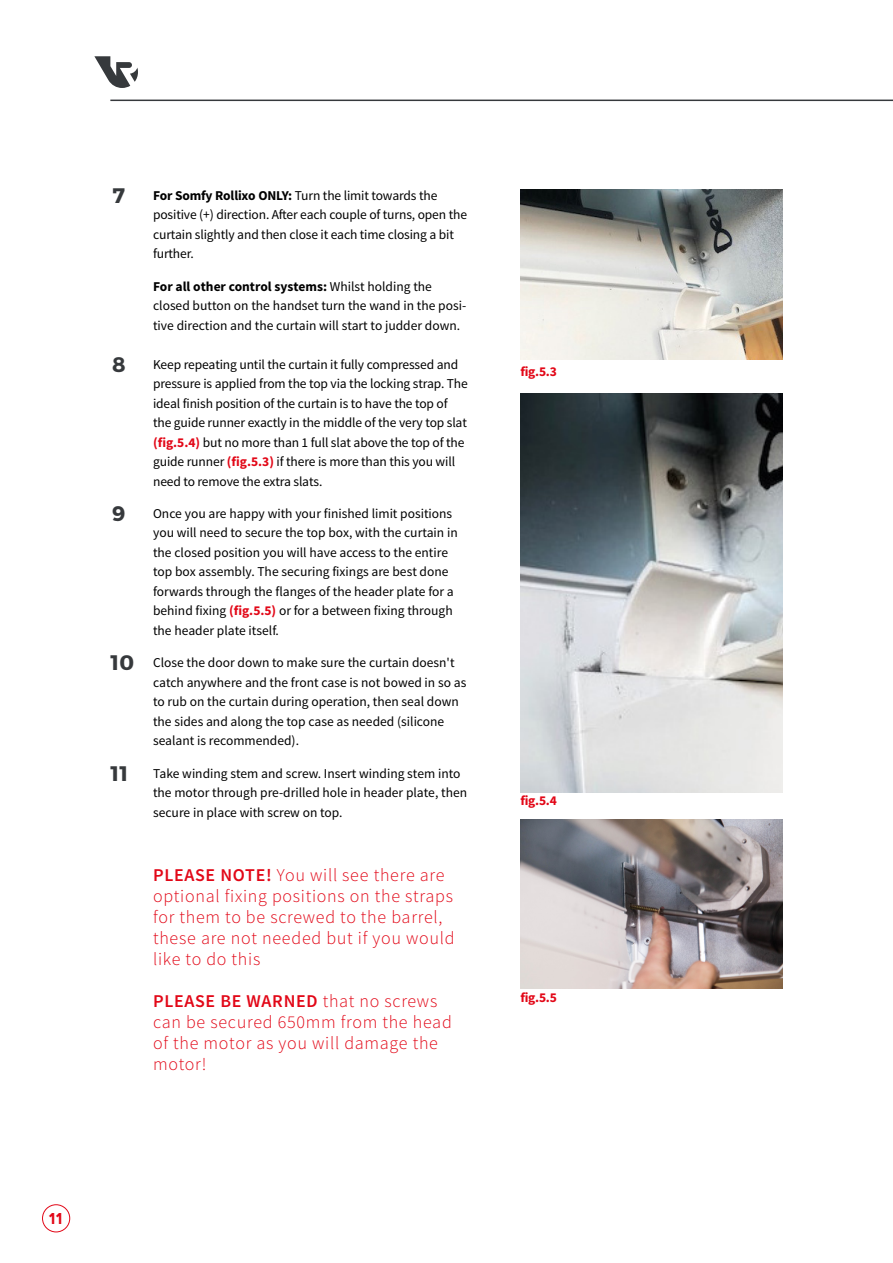
<style>
.page{position:relative;width:893px;height:1263px;background:#fff}
.page>*{position:absolute;margin:0;border:0;box-sizing:border-box;transform-origin:0 0}
.t1{font:700 21px "Montserrat";color:#36393c}
.t2{font:300 18px/21px "Source Sans Pro";letter-spacing:.04em;color:#e20717}
.t3{font:700 15px "nevis";color:#e20717}
.t4{font:13.5px/19.5px "Source Sans Pro";color:#000}
.t5{font:700 13.5px "Source Sans Pro";letter-spacing:-.02em;color:#e20717}
.s1{font-weight:700}
.s2{font-weight:700;color:#e20717}
.s3{font-family:"Montserrat";font-weight:700;font-size:21px;color:#36393c}
.s4{font-weight:600}
</style>
<div class="page">
<div style="left:42px;top:1204px;width:28px;height:28px;border:1px solid #e20717;border-radius:50%"></div>
<svg style="left:94px;top:56px;width:44px;height:32px"></svg>
<hr style="left:110px;top:100px;width:783px;height:1px;background:#36393c">
<img style="left:521px;top:393px;width:261px;height:399px">
<img style="left:520px;top:190px;width:263px;height:169px">
<img style="left:520px;top:820px;width:262px;height:169px">
<h1 class="t1" style="left:113px;top:182px;width:14px">7</h1>
<p class="t4" style="left:153px;top:186px;width:315px"><span class="s1">For Somfy Rollixo ONLY:</span> Turn the limit towards the positive (+) direction. After each couple of turns, open the curtain slightly and then close it each time closing a bit further.</p>
<p class="t4" style="left:153px;top:277px;width:315px"><span class="s1">For all other control systems:</span> Whilst holding the closed button on the handset turn the wand in the posi&shy;tive direction and the curtain will start to judder down.</p>
<h1 class="t1" style="left:112px;top:351px;width:15px">8</h1>
<p class="t4" style="left:153px;top:355px;width:316px">Keep repeating until the curtain it fully compressed and pressure is applied from the top via the locking strap. The ideal finish position of the curtain is to have the top of the guide runner exactly in the middle of the very top slat <span class="s2">(fig.5.4)</span> but no more than 1 full slat above the top of the guide runner <span class="s2">(fig.5.3)</span> if there is more than this you will need to remove the extra slats.</p>
<h1 class="t1" style="left:112px;top:500px;width:15px">9</h1>
<p class="t4" style="left:153px;top:504px;width:306px">Once you are happy with your finished limit positions you will need to secure the top box, with the curtain in the closed position you will have access to the entire top box assembly. The securing fixings are best done forwards through the flanges of the header plate for a behind fixing <span class="s2">(fig.5.5)</span> or for a between fixing through the header plate itself.</p>
<p class="t4" style="left:153px;top:653px;width:315px;text-indent:-43px"><span class="s3">10</span> Close the door down to make sure the curtain doesn't catch anywhere and the front case is not bowed in so as to rub on the curtain during operation, then seal down the sides and along the top case as needed (silicone sealant is recommended).</p>
<p class="t4" style="left:153px;top:763px;width:316px;text-indent:-43px"><span class="s3">11</span> Take winding stem and screw. Insert winding stem into the motor through pre-drilled hole in header plate, then secure in place with screw on top.</p>
<p class="t5" style="left:520px;top:363px;width:38px">fig.5.3</p>
<p class="t5" style="left:520px;top:792px;width:38px">fig.5.4</p>
<h2 class="t2" style="left:153px;top:865px;width:303px"><span class="s4">PLEASE NOTE!</span> You will see there are optional fixing positions on the straps for them to be screwed to the barrel, these are not needed but if you would like to do this</h2>
<h2 class="t2" style="left:153px;top:991px;width:300px"><span class="s4">PLEASE BE WARNED</span> that no screws can be secured 650mm from the head of the motor as you will damage the motor!</h2>
<p class="t5" style="left:520px;top:989px;width:38px">fig.5.5</p>
<p class="t3" style="left:49px;top:1210px;width:15px">11</p>
</div>
